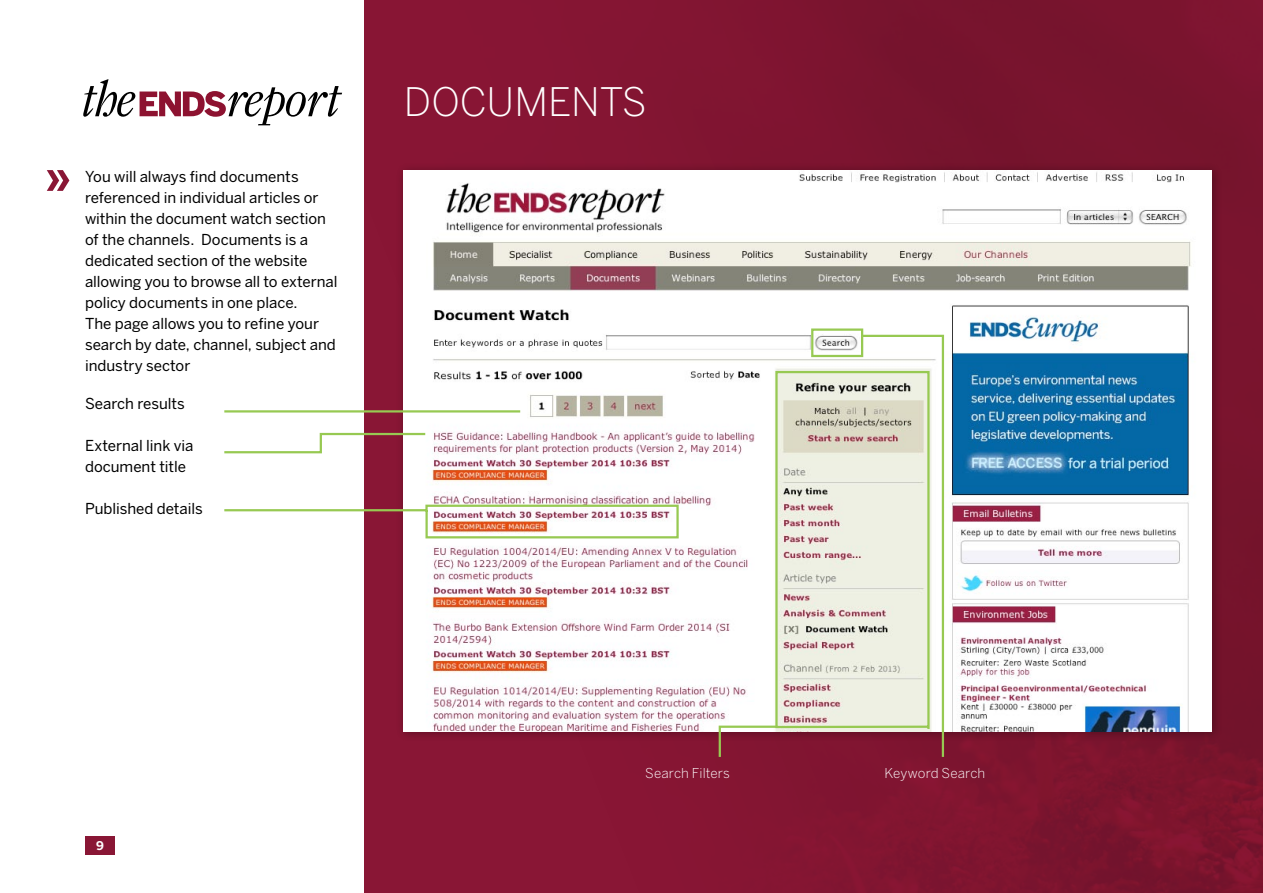
<style>
.page{position:relative;width:1263px;height:893px;background:#fff}
.page>*{position:absolute;margin:0;border:0;box-sizing:border-box;transform-origin:0 0}
.t1{font:300 39px "Benton Sans";color:#fff}
.t2{font:15px/21px "Benton Sans";letter-spacing:-.005em;color:#000}
.t3{font:300 13.5px "Benton Sans";letter-spacing:.01em;color:#fff}
.t4{font:700 12px "Benton Sans";color:#fff}
</style>
<div class="page">
<svg style="left:83px;top:79px;width:259px;height:46px"></svg>
<div style="left:85px;top:836px;width:30px;height:19px;background:#891635"></div>
<img style="left:365px;top:0;width:898px;height:893px">
<svg style="left:47px;top:170px;width:22px;height:21px"></svg>
<div style="left:396px;top:163px;width:826px;height:579px;background:#000;opacity:.3"></div>
<img style="left:404px;top:170px;width:808px;height:561px">
<svg style="left:810px;top:327px;width:135px;height:432px"></svg>
<svg style="left:717px;top:724px;width:61px;height:35px;background:#954853"></svg>
<hr style="left:224px;top:410px;width:296px;height:3px;background:#97c952">
<svg style="left:224px;top:503px;width:456px;height:37px"></svg>
<svg style="left:224px;top:432px;width:203px;height:22px"></svg>
<svg style="left:774px;top:370px;width:157px;height:361px;background:#e0e0d0"></svg>
<p class="t2" style="left:85px;top:166px;width:254px">You will always find documents referenced in individual articles or within the document watch section of the channels. Documents is a dedicated section of the website allowing you to browse all to external policy documents in one place.<br>The page allows you to refine your search by date, channel, subject and industry sector</p>
<p class="t2" style="left:85px;top:393px;width:101px">Search results</p>
<p class="t2" style="left:85px;top:435px;width:110px">External link via document title</p>
<p class="t2" style="left:85px;top:498px;width:119px">Published details</p>
<h1 class="t1" style="left:404px;top:79px;width:83px">documents</h1>
<p class="t4" style="left:96px;top:839px;width:9px">9</p>
<p class="t3" style="left:645px;top:765px;width:86px">Search Filters</p>
<p class="t3" style="left:884px;top:765px;width:102px">Keyword Search</p>
</div>
